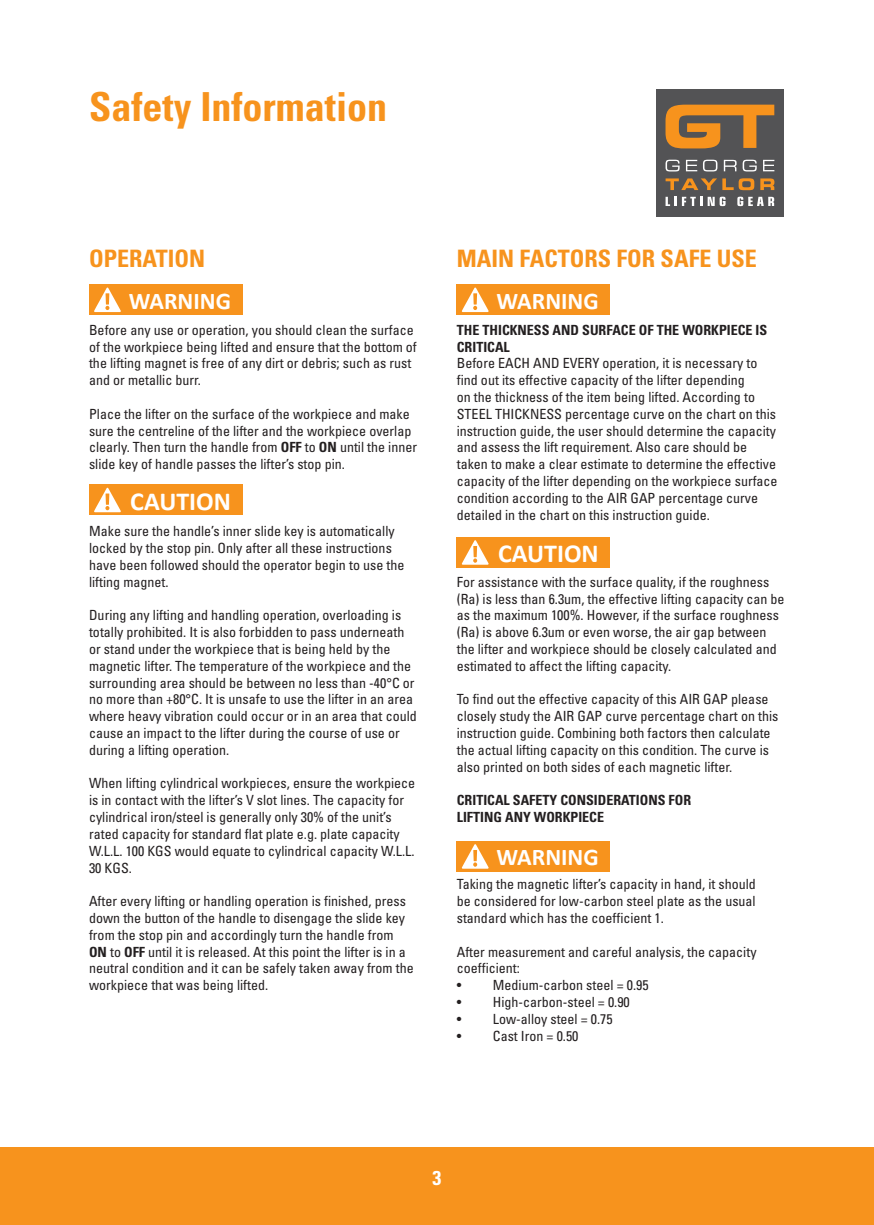
<style>
.page{position:relative;width:874px;height:1225px;background:#fff}
.page>*{position:absolute;margin:0;border:0;box-sizing:border-box;transform-origin:0 0}
.t1{font:700 condensed 40px "Univers";color:#f7931d}
.t2{font:700 26px "Calibri";color:#fff}
.t3{font:700 condensed 24px "Univers";color:#f7931d}
.t4{font:700 24px "Calibri";color:#fff}
.t5{font:700 condensed 20px "Univers";color:#fff}
.t6{font:condensed 14px/16.8px "Univers";color:#231f20}
.t7{font:700 condensed 14px/16.8px "Univers";color:#231f20}
.s1{font-weight:700}
</style>
<div class="page">
<div style="left:0;top:1147px;width:873px;height:78px;background:#f7931d"></div>
<div style="left:656px;top:89px;width:127px;height:127px;background:#535355"></div>
<svg style="left:665px;top:197px;width:60px;height:9px"></svg>
<svg style="left:737px;top:197px;width:36px;height:9px"></svg>
<svg style="left:665px;top:105px;width:109px;height:43px"></svg>
<svg style="left:665px;top:160px;width:14px;height:11px"></svg>
<svg style="left:686px;top:160px;width:31px;height:11px"></svg>
<svg style="left:723px;top:160px;width:13px;height:11px"></svg>
<svg style="left:742px;top:160px;width:14px;height:11px"></svg>
<svg style="left:763px;top:160px;width:11px;height:11px"></svg>
<svg style="left:665px;top:178px;width:51px;height:12px"></svg>
<svg style="left:722px;top:178px;width:32px;height:12px"></svg>
<svg style="left:760px;top:178px;width:14px;height:12px"></svg>
<div style="left:89px;top:285px;width:153px;height:30px;background:#f7931d"></div>
<svg style="left:94px;top:287px;width:27px;height:25px"></svg>
<div style="left:89px;top:485px;width:153px;height:30px;background:#f7931d"></div>
<svg style="left:94px;top:487px;width:27px;height:25px"></svg>
<div style="left:456px;top:285px;width:153px;height:30px;background:#f7931d"></div>
<svg style="left:461px;top:287px;width:27px;height:25px"></svg>
<div style="left:456px;top:537px;width:153px;height:30px;background:#f7931d"></div>
<svg style="left:461px;top:540px;width:27px;height:25px"></svg>
<div style="left:456px;top:841px;width:153px;height:30px;background:#f7931d"></div>
<svg style="left:461px;top:844px;width:27px;height:24px"></svg>
<p class="t1" style="left:89px;top:82px;width:299px">Safety Information</p>
<p class="t3" style="left:89px;top:244px;width:117px">OPERATION</p>
<p class="t4" style="left:129px;top:284px;width:104px">WARNING</p>
<p class="t6" style="left:89px;top:321px;width:329px">Before any use or operation, you should clean the surface of the workpiece being lifted and ensure that the bottom of the lifting magnet is free of any dirt or debris; such as rust and or metallic burr.</p>
<p class="t6" style="left:89px;top:405px;width:329px">Place the lifter on the surface of the workpiece and make sure the centreline of the lifter and the workpiece overlap clearly. Then turn the handle from <span class="s1">OFF</span> to <span class="s1">ON</span> until the inner slide key of handle passes the lifter’s stop pin.</p>
<p class="t2" style="left:130px;top:482px;width:102px">CAUTION</p>
<p class="t6" style="left:89px;top:523px;width:316px">Make sure the handle’s inner slide key is automatically locked by the stop pin. Only after all these instructions have been followed should the operator begin to use the lifting magnet.</p>
<p class="t6" style="left:89px;top:607px;width:329px">During any lifting and handling operation, overloading is totally prohibited. It is also forbidden to pass underneath or stand under the workpiece that is being held by the magnetic lifter. The temperature of the workpiece and the surrounding area should be between no less than -40°C or no more than +80°C. It is unsafe to use the lifter in an area where heavy vibration could occur or in an area that could cause an impact to the lifter during the course of use or during a lifting operation.</p>
<p class="t6" style="left:89px;top:775px;width:327px">When lifting cylindrical workpieces, ensure the workpiece is in contact with the lifter’s V slot lines. The capacity for cylindrical iron/steel is generally only 30% of the unit’s rated capacity for standard flat plate e.g. plate capacity W.L.L. 100 KGS would equate to cylindrical capacity W.L.L.<br>30 KGS.</p>
<p class="t6" style="left:89px;top:892px;width:326px">After every lifting or handling operation is finished, press down the button of the handle to disengage the slide key from the stop pin and accordingly turn the handle from <span class="s1">ON</span> to <span class="s1">OFF</span> until it is released. At this point the lifter is in a neutral condition and it can be safely taken away from the workpiece that was being lifted.</p>
<p class="t3" style="left:456px;top:244px;width:301px">MAIN FACTORS FOR SAFE USE</p>
<p class="t4" style="left:496px;top:284px;width:104px">WARNING</p>
<p class="t7" style="left:456px;top:321px;width:312px">THE THICKNESS AND SURFACE OF THE WORKPIECE IS<br>CRITICAL</p>
<p class="t6" style="left:456px;top:355px;width:322px">Before EACH AND EVERY operation, it is necessary to find out its effective capacity of the lifter depending<br>on the thickness of the item being lifted. According to STEEL THICKNESS percentage curve on the chart on this instruction guide, the user should determine the capacity and assess the lift requirement. Also care should be taken to make a clear estimate to determine the effective capacity of the lifter depending on the workpiece surface condition according to the AIR GAP percentage curve detailed in the chart on this instruction guide.</p>
<p class="t2" style="left:498px;top:535px;width:102px">CAUTION</p>
<p class="t6" style="left:456px;top:573px;width:329px">For assistance with the surface quality, if the roughness (Ra) is less than 6.3um, the effective lifting capacity can be as the maximum 100%. However, if the surface roughness (Ra) is above 6.3um or even worse, the air gap between the lifter and workpiece should be closely calculated and estimated to affect the lifting capacity.</p>
<p class="t6" style="left:456px;top:691px;width:323px">To find out the effective capacity of this AIR GAP please closely study the AIR GAP curve percentage chart on this instruction guide. Combining both factors then calculate the actual lifting capacity on this condition. The curve is also printed on both sides of each magnetic lifter.</p>
<p class="t7" style="left:456px;top:792px;width:236px">CRITICAL SAFETY CONSIDERATIONS FOR</p>
<p class="t7" style="left:456px;top:808px;width:149px">LIFTING ANY WORKPIECE</p>
<p class="t4" style="left:496px;top:840px;width:104px">WARNING</p>
<p class="t6" style="left:456px;top:875px;width:300px;text-align:justify">Taking the magnetic lifter’s capacity in hand, it should be considered for low-carbon steel plate as the usual standard which has the coefficient 1.</p>
<p class="t6" style="left:456px;top:943px;width:301px">After measurement and careful analysis, the capacity coefficient:</p>
<p class="t6" style="left:456px;top:976px;width:193px">• Medium-carbon steel = 0.95</p>
<p class="t6" style="left:456px;top:993px;width:174px">• High-carbon-steel = 0.90</p>
<p class="t6" style="left:456px;top:1010px;width:157px">• Low-alloy steel = 0.75</p>
<p class="t6" style="left:456px;top:1027px;width:123px">• Cast Iron = 0.50</p>
<h3 class="t5" style="left:432px;top:1165px;width:10px">3</h3>
</div>
